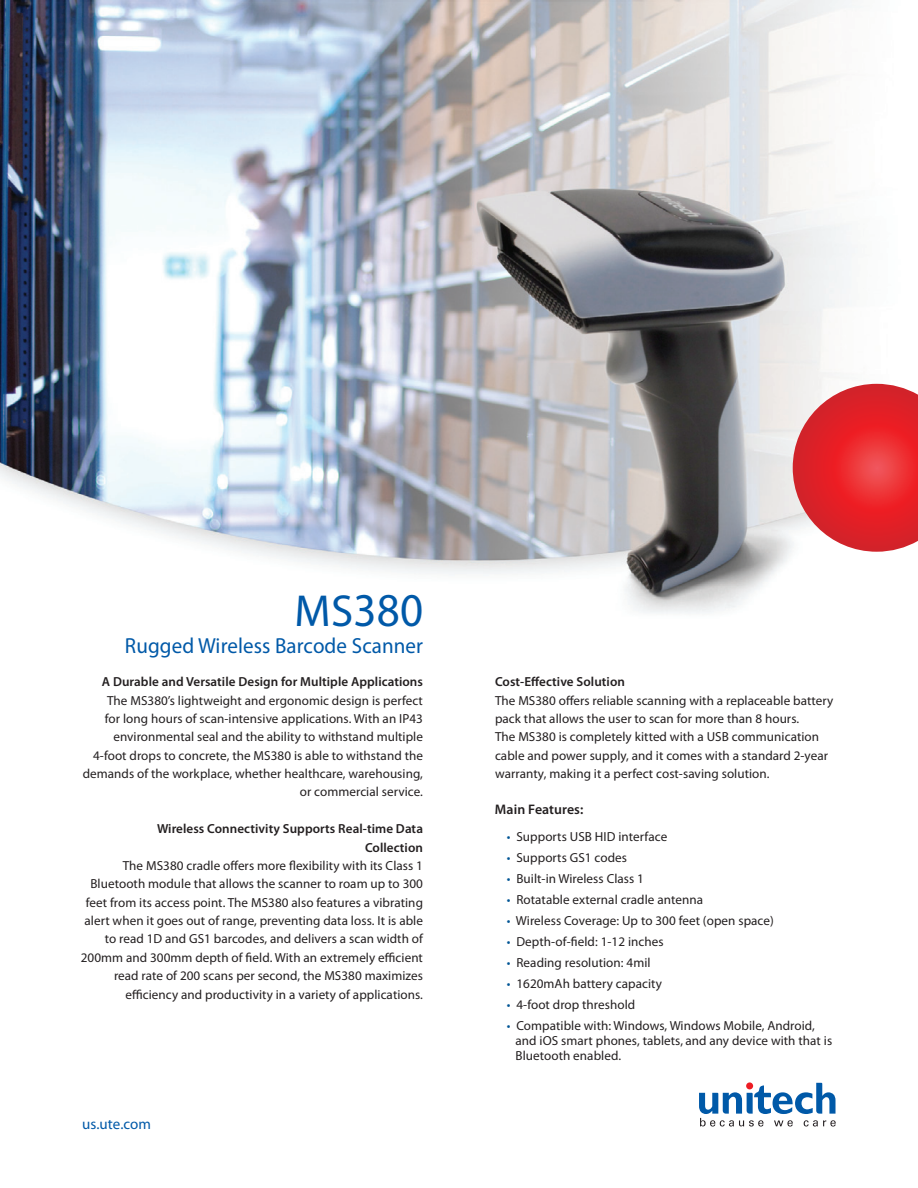
<style>
.page{position:relative;width:918px;height:1188px;background:#fff}
.page>*{position:absolute;margin:0;border:0;box-sizing:border-box;transform-origin:0 0}
.t1{font:47.25px "Myriad Pro";color:#0059a8;scale:.95 1}
.t2{font:21.9px "Myriad Pro";letter-spacing:.005em;color:#0059a8;scale:.96 1}
.t3{font:15px "Myriad Pro";letter-spacing:.005em;color:#0059a8}
.t4{font:600 13.8px "Myriad Pro";letter-spacing:.005em;color:#231f20}
.t5{font:13.2px/18.3px "Myriad Pro";letter-spacing:.005em;color:#231f20;text-align:right}
.t6{font:600 13.2px "Myriad Pro";letter-spacing:.005em;color:#231f20}
.s1{font-size:45px}
.s2{color:#005595}
</style>
<div class="page">
<img style="left:0;top:0;width:882px;height:613px">
<svg style="left:699px;top:1083px;width:137px;height:44px"></svg>
<svg style="left:793px;top:384px;width:125px;height:168px;background:#e5484d"></svg>
<p class="t1" style="left:295px;top:581px;width:137px"><span class="s1">MS</span>380</p>
<p class="t2" style="left:125px;top:632px;width:312px">Rugged Wireless Barcode Scanner</p>
<p class="t6" style="left:102px;top:673px;width:323px">A Durable and Versatile Design for Multiple Applications</p>
<p class="t5" style="left:83px;top:691px;width:342px">The MS380’s lightweight and ergonomic design is perfect<br>for long hours of scan-intensive applications. With an IP43 environmental seal and the ability to withstand multiple 4-foot drops to concrete, the MS380 is able to withstand the demands of the workplace, whether healthcare, warehousing, or commercial service.</p>
<p class="t6" style="left:157px;top:820px;width:267px">Wireless Connectivity Supports Real-time Data</p>
<p class="t6" style="left:365px;top:839px;width:59px">Collection</p>
<p class="t5" style="left:81px;top:856px;width:344px">The MS380 cradle offers more flexibility with its Class 1<br>Bluetooth module that allows the scanner to roam up to 300 feet from its access point. The MS380 also features a vibrating alert when it goes out of range, preventing data loss. It is able to read 1D and GS1 barcodes, and delivers a scan width of 200mm and 300mm depth of field. With an extremely efficient read rate of 200 scans per second, the MS380 maximizes efficiency and productivity in a variety of applications.</p>
<p class="t3" style="left:82px;top:1115px;width:70px">us.ute.com</p>
<p class="t6" style="left:495px;top:673px;width:132px">Cost-Effective Solution</p>
<p class="t5" style="left:495px;top:691px;width:340px;text-align:left">The MS380 offers reliable scanning with a replaceable battery pack that allows the user to scan for more than 8 hours.<br>The MS380 is completely kitted with a USB communication cable and power supply, and it comes with a standard 2-year warranty, making it a perfect cost-saving solution.</p>
<p class="t4" style="left:495px;top:801px;width:90px">Main Features:</p>
<p class="t5" style="left:507px;top:827px;width:162px"><span class="s2">•</span> Supports USB HID interface</p>
<p class="t5" style="left:507px;top:848px;width:122px"><span class="s2">•</span> Supports GS1 codes</p>
<p class="t5" style="left:507px;top:869px;width:139px"><span class="s2">•</span> Built-in Wireless Class 1</p>
<p class="t5" style="left:507px;top:890px;width:198px"><span class="s2">•</span> Rotatable external cradle antenna</p>
<p class="t5" style="left:507px;top:911px;width:268px"><span class="s2">•</span> Wireless Coverage: Up to 300 feet (open space)</p>
<p class="t5" style="left:507px;top:932px;width:158px"><span class="s2">•</span> Depth-of-field: 1-12 inches</p>
<p class="t5" style="left:507px;top:953px;width:145px"><span class="s2">•</span> Reading resolution: 4mil</p>
<p class="t5" style="left:507px;top:974px;width:157px"><span class="s2">•</span> 1620mAh battery capacity</p>
<p class="t5" style="left:507px;top:995px;width:130px"><span class="s2">•</span> 4-foot drop threshold</p>
<p class="t5" style="left:516px;top:1018px;width:318px;line-height:15px;text-align:left;text-indent:-9px"><span class="s2">•</span> Compatible with: Windows, Windows Mobile, Android, and iOS smart phones, tablets, and any device with that is<br>Bluetooth enabled.</p>
</div>
